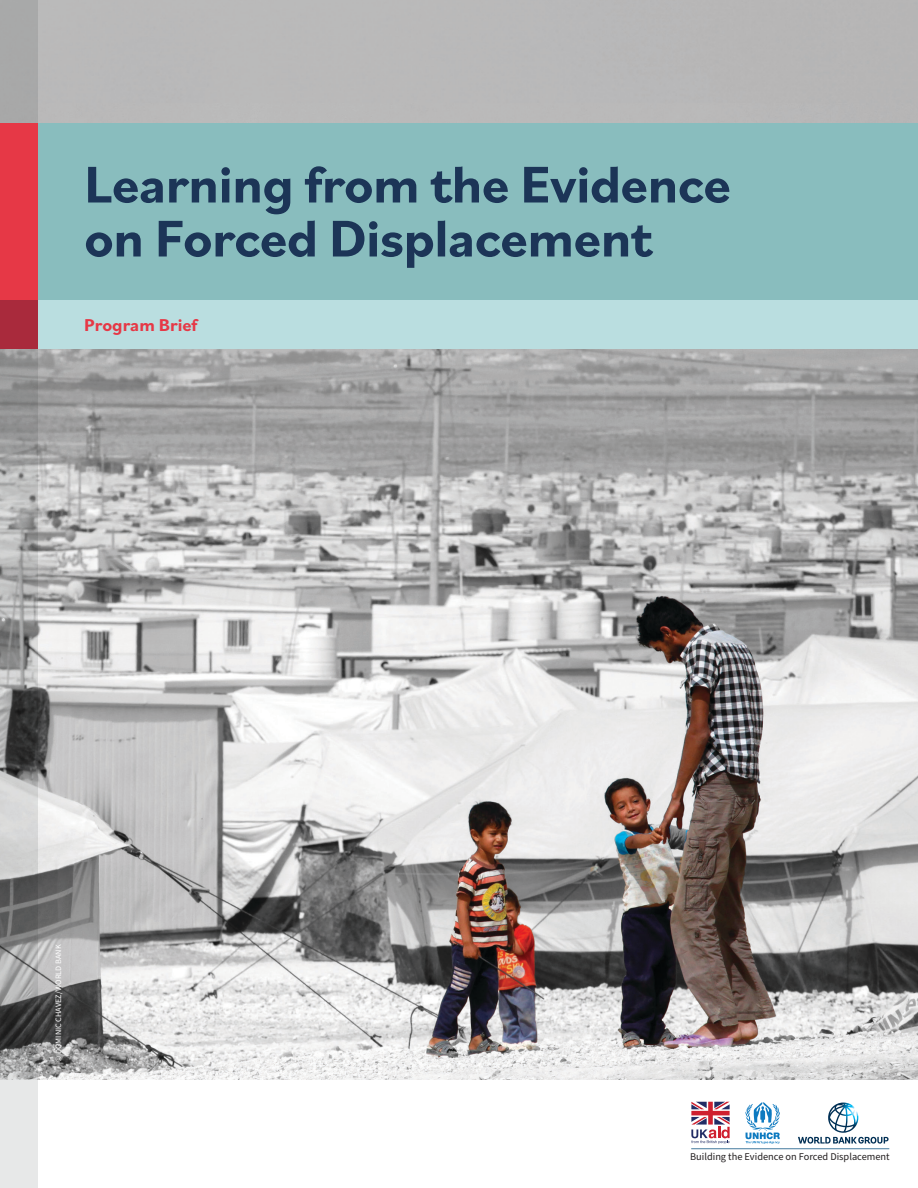
<style>
.page{position:relative;width:918px;height:1188px;background:#fff}
.page>*{position:absolute;margin:0;border:0;box-sizing:border-box;transform-origin:0 0}
.t1{font:700 54px/54px "Bilo";letter-spacing:-.01em;color:#1c3557}
.t2{font:700 18px "Bilo";color:#e63846}
.t3{font:10.35px "Source Sans Pro";color:#231f20}
.t4{font:8.25px "Source Sans Pro";color:#fff}
</style>
<div class="page">
<img style="left:38px;top:0;width:880px;height:1080px">
<svg style="left:0;top:0;width:38px;height:1188px"></svg>
<div style="left:0;top:123px;width:918px;height:179px;background:#89bdbe"></div>
<div style="left:0;top:300px;width:918px;height:48px;background:#badee0"></div>
<div style="left:0;top:123px;width:38px;height:225px;background:#e63846"></div>
<div style="left:0;top:300px;width:38px;height:48px;background:#a92a3c"></div>
<svg style="left:798px;top:1103px;width:91px;height:41px"></svg>
<svg style="left:745px;top:1102px;width:35px;height:42px"></svg>
<svg style="left:691px;top:1102px;width:39px;height:42px"></svg>
<hr style="left:691px;top:1148px;width:198px;height:1px;background:#457b9f">
<p class="t1" style="left:84px;top:155px;width:648px">Learning from the Evidence on Forced Displacement</p>
<p class="t2" style="left:84px;top:313px;width:115px">Program Brief</p>
<p class="t4" style="left:53px;top:1062px;width:119px;rotate:-90deg">© DOMINIC CHAVEZ/WORLD BANK</p>
<p class="t3" style="left:690px;top:1150px;width:201px">Building the Evidence on Forced Displacement</p>
</div>
